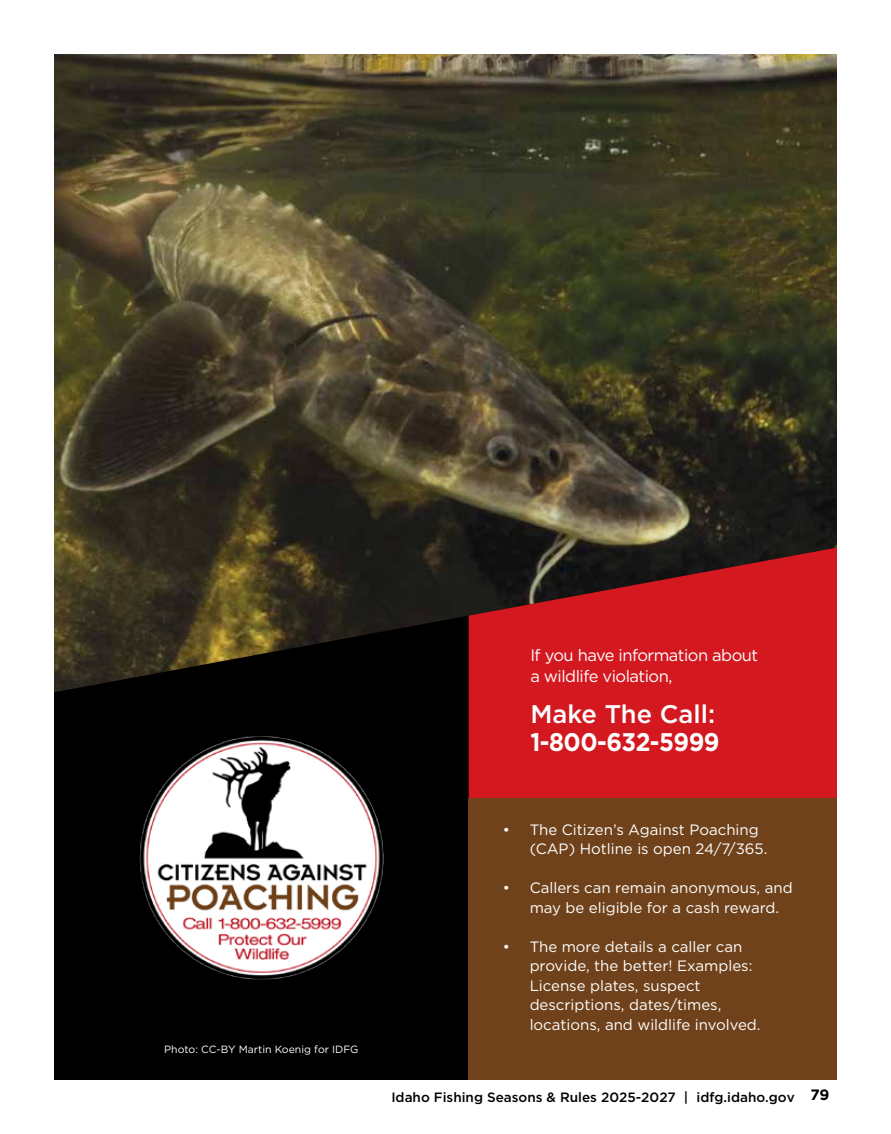
<style>
.page{position:relative;width:891px;height:1134px;background:#fff}
.page>*{position:absolute;margin:0;border:0;box-sizing:border-box;transform-origin:0 0}
.t1{font:700 25.5px "Gotham";letter-spacing:-.02em;color:#fff;scale:.93 1}
.t2{font:500 25.5px "Gotham";color:#fff}
.t3{font:16.5px/21px "Gotham";letter-spacing:-.03em;color:#fff}
.t4{font:15px/19.5px "Gotham";color:#fff}
.t5{font:500 13.5px "Gotham";color:#000}
.t6{font:10.5px "Gotham";color:#fff}
.s1{font-weight:700;font-size:15px}
</style>
<div class="page">
<img style="left:54px;top:54px;width:783px;height:494px">
<svg style="left:54px;top:548px;width:415px;height:532px;background:#121009"></svg>
<img style="left:127px;top:713px;width:269px;height:289px">
<svg style="left:469px;top:548px;width:368px;height:250px;background:#b9181f"></svg>
<div style="left:469px;top:798px;width:368px;height:282px;background:#6f421b"></div>
<p class="t6" style="left:164px;top:1043px;width:196px">Photo: CC-BY Martin Koenig for IDFG</p>
<p class="t3" style="left:530px;top:644px;width:229px">If you have information about a wildlife violation,</p>
<h1 class="t2" style="left:530px;top:697px;width:186px">Make The Call:</h1>
<h1 class="t1" style="left:530px;top:725px;width:205px">1-800-632-5999</h1>
<p class="t4" style="left:530px;top:819px;width:239px;text-indent:-27px">• The Citizen’s Against Poaching (CAP) Hotline is open 24/7/365.</p>
<p class="t4" style="left:530px;top:878px;width:265px;text-indent:-27px">• Callers can remain anonymous, and may be eligible for a cash reward.</p>
<p class="t4" style="left:530px;top:936px;width:232px;text-indent:-27px">• The more details a caller can provide, the better! Examples:<br>License plates, suspect descriptions, dates/times, locations, and wildlife involved.</p>
<p class="t5" style="left:391px;top:1088px;width:440px">Idaho Fishing Seasons &amp; Rules 2025-2027 | idfg.idaho.gov <span class="s1">79</span></p>
</div>
